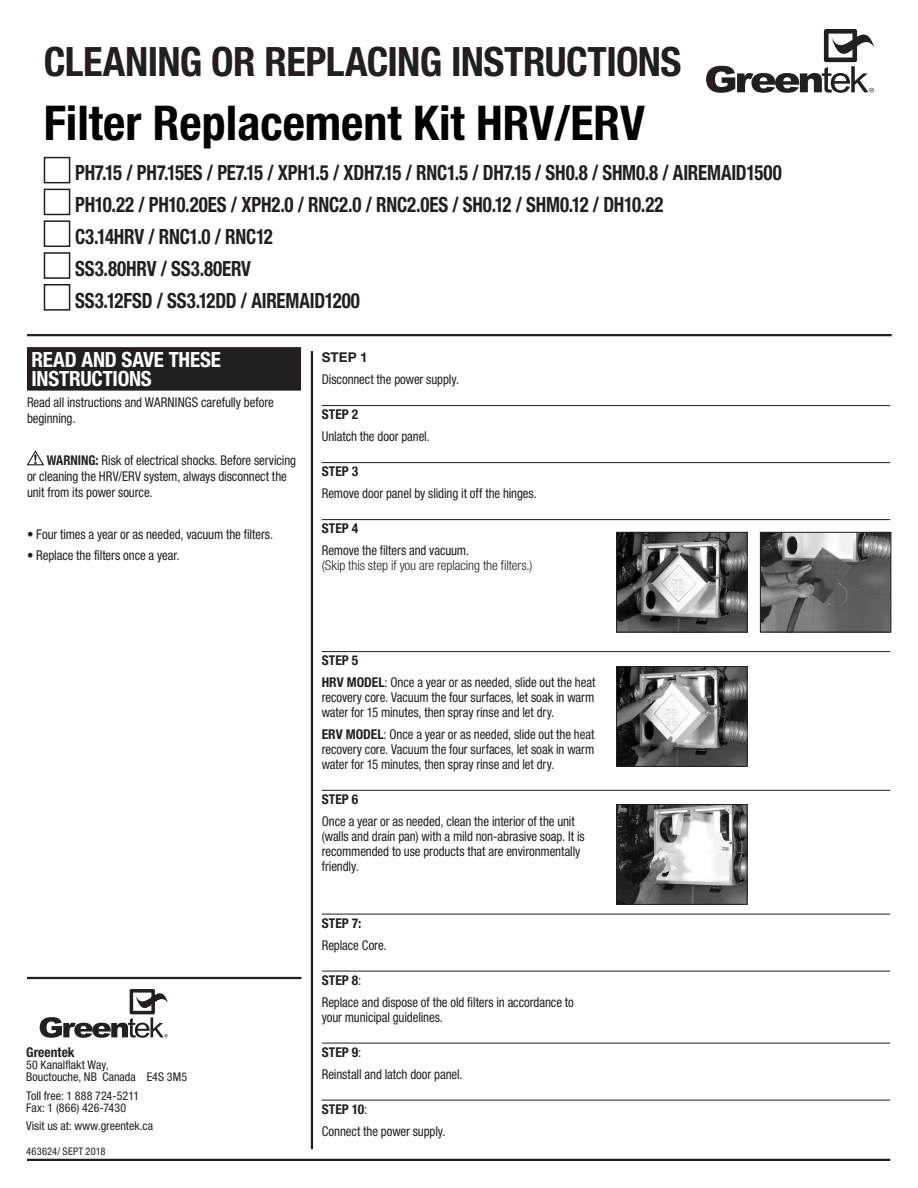
<style>
.page{position:relative;width:918px;height:1188px;background:#fff}
.page>*{position:absolute;margin:0;border:0;box-sizing:border-box;transform-origin:0 0}
.t1{font:700 condensed 48px "Helvetica Neue";color:#000}
.t2{font:700 condensed 40.5px "Helvetica Neue";letter-spacing:-.015em;color:#231f20}
.t3{font:700 condensed 21px "Helvetica Neue";letter-spacing:-.01em;color:#231f20;scale:.9 1}
.t4{font:700 condensed 21px/18.8px "Helvetica Neue";letter-spacing:-.01em;color:#fff}
.t5{font:condensed 13.5px/15px "Helvetica Neue";letter-spacing:-.005em;color:#231f20;scale:.95 1}
.t6{font:300 condensed 13.5px/15px "Helvetica Neue";letter-spacing:-.005em;color:#231f20}
.t7{font:700 condensed 13.5px "Helvetica Neue";letter-spacing:.005em;color:#231f20}
.t8{font:700 13.5px "Helvetica Neue";color:#231f20}
.t9{font:condensed 12px/12.8px "Helvetica Neue";color:#231f20}
.t10{font:condensed 10.5px "Helvetica Neue";letter-spacing:.02em;color:#231f20}
.s1{font-weight:700}
.s2{font-weight:400}
</style>
<div class="page">
<div style="left:44px;top:157px;width:26px;height:26px;border:2px solid #231f20"></div>
<div style="left:44px;top:189px;width:26px;height:26px;border:2px solid #231f20"></div>
<div style="left:44px;top:220px;width:26px;height:27px;border:2px solid #231f20"></div>
<div style="left:44px;top:252px;width:26px;height:27px;border:2px solid #231f20"></div>
<div style="left:44px;top:284px;width:26px;height:27px;border:2px solid #231f20"></div>
<hr style="left:27px;top:977px;width:275px;height:2px;background:#231f20">
<hr style="left:27px;top:1159px;width:863px;height:2px;background:#231f20">
<hr style="left:311px;top:351px;width:2px;height:798px;background:#231f20">
<div style="left:27px;top:347px;width:274px;height:44px;background:#231f20"></div>
<svg style="left:27px;top:451px;width:17px;height:14px"></svg>
<hr style="left:27px;top:334px;width:865px;height:2px;background:#231f20">
<hr style="left:322px;top:405px;width:568px;height:1px;background:#231f20">
<hr style="left:322px;top:462px;width:568px;height:1px;background:#231f20">
<hr style="left:322px;top:519px;width:568px;height:1px;background:#231f20">
<hr style="left:322px;top:651px;width:568px;height:1px;background:#231f20">
<hr style="left:322px;top:790px;width:568px;height:1px;background:#231f20">
<hr style="left:322px;top:914px;width:568px;height:1px;background:#231f20">
<hr style="left:322px;top:971px;width:568px;height:1px;background:#231f20">
<hr style="left:322px;top:1043px;width:568px;height:1px;background:#231f20">
<hr style="left:322px;top:1100px;width:568px;height:1px;background:#231f20">
<img style="left:618px;top:669px;width:127px;height:96px">
<div style="left:616px;top:667px;width:131px;height:100px;border:1px solid #231f20"></div>
<img style="left:618px;top:806px;width:127px;height:96px">
<div style="left:616px;top:804px;width:131px;height:100px;border:1px solid #231f20"></div>
<img style="left:762px;top:534px;width:127px;height:96px">
<div style="left:760px;top:532px;width:131px;height:100px;border:1px solid #231f20"></div>
<img style="left:618px;top:534px;width:127px;height:96px">
<div style="left:616px;top:532px;width:131px;height:100px;border:1px solid #231f20"></div>
<svg style="left:706px;top:29px;width:168px;height:64px"></svg>
<svg style="left:40px;top:989px;width:128px;height:49px"></svg>
<p class="t2" style="left:44px;top:37px;width:639px">CLEANING OR REPLACING INSTRUCTIONS</p>
<p class="t1" style="left:44px;top:93px;width:603px">Filter Replacement Kit HRV/ERV</p>
<p class="t3" style="left:75px;top:160px;width:787px">PH7.15 / PH7.15ES / PE7.15 / XPH1.5 / XDH7.15 / RNC1.5 / DH7.15 / SH0.8 / SHM0.8 / AIREMAID1500</p>
<p class="t3" style="left:75px;top:192px;width:655px">PH10.22 / PH10.20ES / XPH2.0 / RNC2.0 / RNC2.0ES / SH0.12 / SHM0.12 / DH10.22</p>
<p class="t3" style="left:75px;top:224px;width:221px">C3.14HRV / RNC1.0 / RNC12</p>
<p class="t3" style="left:75px;top:256px;width:197px">SS3.80HRV / SS3.80ERV</p>
<p class="t3" style="left:75px;top:287px;width:318px">SS3.12FSD / SS3.12DD / AIREMAID1200</p>
<p class="t4" style="left:32px;top:350px;width:191px">READ AND SAVE THESE<br>INSTRUCTIONS</p>
<p class="t5" style="left:27px;top:395px;width:261px;line-height:15.8px">Read all instructions and WARNINGS carefully before beginning.</p>
<p class="t5" style="left:27px;top:453px;width:285px;line-height:15.8px;text-indent:20px"><span class="s1">WARNING:</span> Risk of electrical shocks. Before servicing or cleaning the HRV/ERV system, always disconnect the unit from its power source.</p>
<p class="t5" style="left:27px;top:527px;width:261px">• Four times a year or as needed, vacuum the filters.</p>
<p class="t5" style="left:27px;top:548px;width:162px">• Replace the filters once a year.</p>
<p class="t8" style="left:322px;top:349px;width:47px">STEP 1</p>
<p class="t5" style="left:322px;top:372px;width:146px">Disconnect the power supply.</p>
<p class="t7" style="left:322px;top:406px;width:38px">STEP 2</p>
<p class="t5" style="left:322px;top:429px;width:115px">Unlatch the door panel.</p>
<p class="t7" style="left:322px;top:463px;width:38px">STEP 3</p>
<p class="t5" style="left:322px;top:486px;width:228px">Remove door panel by sliding it off the hinges.</p>
<p class="t7" style="left:322px;top:520px;width:38px">STEP 4</p>
<p class="t6" style="left:322px;top:543px;width:212px"><span class="s2">Remove the filters and vacuum.<br></span>(Skip this step if you are replacing the filters.)</p>
<p class="t7" style="left:26px;top:1044px;width:50px">Greentek</p>
<p class="t9" style="left:26px;top:1058px;width:162px">50 Kanalflakt Way,<br>Bouctouche, NB Canada E4S 3M5</p>
<p class="t9" style="left:26px;top:1089px;width:114px">Toll free: 1 888 724-5211<br>Fax: 1 (866) 426-7430</p>
<p class="t9" style="left:26px;top:1120px;width:128px">Visit us at: www.greentek.ca</p>
<p class="t10" style="left:26px;top:1145px;width:81px">463624/ SEPT 2018</p>
<p class="t7" style="left:322px;top:652px;width:38px">STEP 5</p>
<p class="t5" style="left:322px;top:675px;width:290px;text-align:justify"><span class="s1">HRV MODEL</span>: Once a year or as needed, slide out the heat recovery core. Vacuum the four surfaces, let soak in warm water for 15 minutes, then spray rinse and let dry.</p>
<p class="t5" style="left:322px;top:727px;width:289px;text-align:justify"><span class="s1">ERV MODEL</span>: Once a year or as needed, slide out the heat recovery core. Vacuum the four surfaces, let soak in warm water for 15 minutes, then spray rinse and let dry.</p>
<p class="t7" style="left:322px;top:791px;width:38px">STEP 6</p>
<p class="t5" style="left:322px;top:814px;width:278px">Once a year or as needed, clean the interior of the unit (walls and drain pan) with a mild non-abrasive soap. It is recommended to use products that are environmentally friendly.</p>
<p class="t7" style="left:322px;top:915px;width:41px">STEP 7:</p>
<p class="t5" style="left:322px;top:937px;width:70px">Replace Core.</p>
<p class="t7" style="left:322px;top:972px;width:41px">STEP 8<span class="s2">:</span></p>
<p class="t5" style="left:322px;top:994px;width:267px">Replace and dispose of the old filters in accordance to your municipal guidelines.</p>
<p class="t7" style="left:322px;top:1044px;width:41px">STEP 9<span class="s2">:</span></p>
<p class="t5" style="left:322px;top:1066px;width:150px">Reinstall and latch door panel.</p>
<p class="t7" style="left:322px;top:1101px;width:47px">STEP 10<span class="s2">:</span></p>
<p class="t5" style="left:322px;top:1123px;width:132px">Connect the power supply.</p>
</div>
